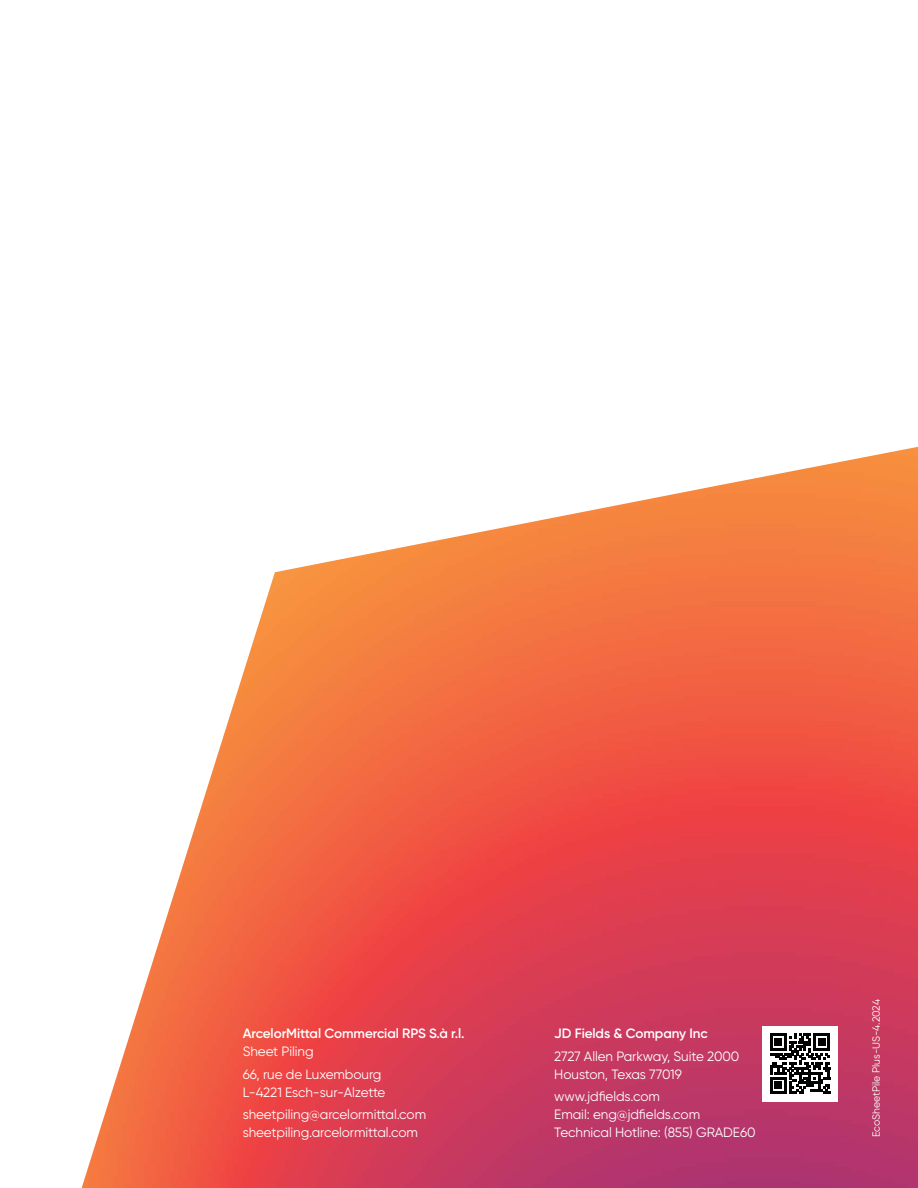
<style>
.page{position:relative;width:918px;height:1188px;background:#fff}
.page>*{position:absolute;margin:0;border:0;box-sizing:border-box;transform-origin:0 0}
.t1{font:13.5px/18px "Gilroy";letter-spacing:-.005em;color:#fff}
.t2{font:600 13.5px "Gilroy";letter-spacing:-.005em;color:#fff}
.t3{font:10.5px "Gilroy";letter-spacing:-.005em;color:#fff}
</style>
<div class="page">
<img style="left:81px;top:446px;width:837px;height:742px">
<div style="left:763px;top:1026px;width:75px;height:75px;background:#fff"></div>
<svg style="left:770px;top:1034px;width:60px;height:60px"></svg>
<hr style="left:770px;top:1091px;width:17px;height:3px;background:#000">
<div style="left:775px;top:1082px;width:7px;height:7px;background:#000"></div>
<p class="t2" style="left:243px;top:1025px;width:223px">ArcelorMittal Commercial RPS S.à r.l.</p>
<p class="t1" style="left:243px;top:1041px;width:140px;line-height:22.2px">Sheet Piling<br>66, rue de Luxembourg</p>
<p class="t1" style="left:243px;top:1081px;width:185px;line-height:22.2px">L-4221 Esch-sur-Alzette sheetpiling@arcelormittal.com</p>
<p class="t1" style="left:243px;top:1123px;width:177px">sheetpiling.arcelormittal.com</p>
<p class="t2" style="left:554px;top:1025px;width:155px">JD Fields &amp; Company Inc</p>
<p class="t1" style="left:554px;top:1047px;width:187px">2727 Allen Parkway, Suite 2000<br>Houston, Texas 77019</p>
<p class="t1" style="left:554px;top:1087px;width:203px">www.jdfields.com<br>Email: eng@jdfields.com<br>Technical Hotline: (855) GRADE60</p>
<p class="t3" style="left:870px;top:1137px;width:139px;rotate:-90deg">EcoSheetPile Plus-US-4.2024</p>
</div>
